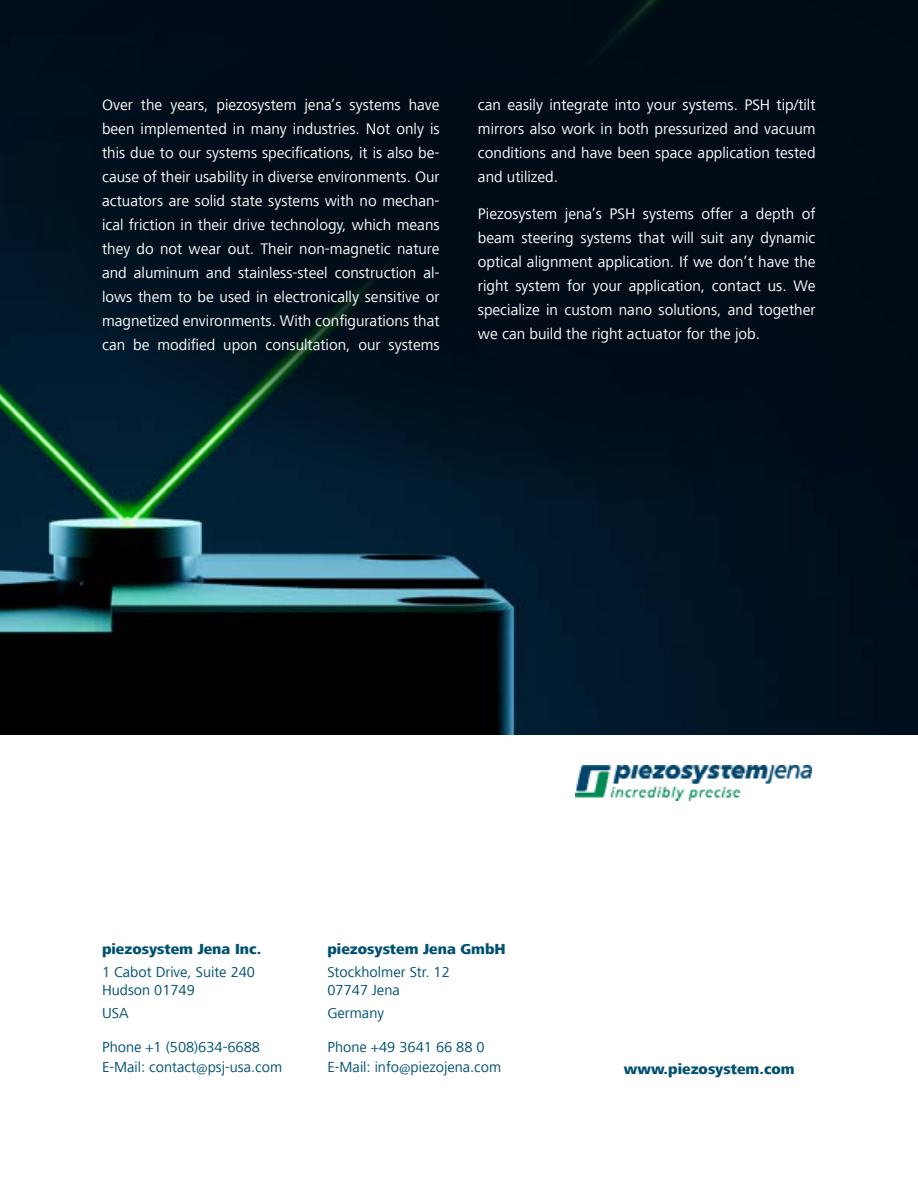
<style>
.page{position:relative;width:918px;height:1188px;background:#fff}
.page>*{position:absolute;margin:0;border:0;box-sizing:border-box;transform-origin:0 0}
.t1{font:15.75px/24px "Frutiger Next LT";color:#fff;text-align:justify}
.t2{font:15px/18px "Frutiger Next LT";color:#005172}
.t3{font:800 15px "Frutiger Next LT";color:#005172}
</style>
<div class="page">
<img style="left:0;top:0;width:918px;height:735px">
<svg style="left:2px;top:0;width:916px;height:500px;background:#01101c"></svg>
<img style="left:576px;top:766px;width:236px;height:34px">
<p class="t1" style="left:102px;top:93px;width:339px">Over the years, piezosystem jena’s systems have been implemented in many industries. Not only is this due to our systems specifications, it is also be&shy;cause of their usability in diverse environments. Our actuators are solid state systems with no mechan&shy;ical friction in their drive technology, which means they do not wear out. Their non-magnetic nature and aluminum and stainless-steel construction al&shy;lows them to be used in electronically sensitive or magnetized environments. With configurations that can be modified upon consultation, our systems</p>
<p class="t1" style="left:478px;top:93px;width:339px">can easily integrate into your systems. PSH tip/tilt mirrors also work in both pressurized and vacuum conditions and have been space application tested and utilized.</p>
<p class="t1" style="left:478px;top:202px;width:339px">Piezosystem jena’s PSH systems offer a depth of beam steering systems that will suit any dynamic optical alignment application. If we don’t have the right system for your application, contact us. We specialize in custom nano solutions, and together we can build the right actuator for the job.</p>
<p class="t3" style="left:102px;top:941px;width:161px">piezosystem Jena Inc.</p>
<p class="t2" style="left:102px;top:963px;width:155px">1 Cabot Drive, Suite 240<br>Hudson 01749</p>
<p class="t2" style="left:102px;top:1004px;width:28px">USA</p>
<p class="t2" style="left:102px;top:1038px;width:182px;line-height:19.5px">Phone +1 (508)634-6688<br>E-Mail: contact@psj-usa.com</p>
<p class="t3" style="left:327px;top:941px;width:180px">piezosystem Jena GmbH</p>
<p class="t2" style="left:327px;top:963px;width:124px">Stockholmer Str. 12<br>07747 Jena</p>
<p class="t2" style="left:327px;top:1004px;width:58px">Germany</p>
<p class="t2" style="left:327px;top:1038px;width:175px;line-height:19.5px">Phone +49 3641 66 88 0<br>E-Mail: info@piezojena.com</p>
<p class="t3" style="left:624px;top:1061px;width:172px">www.piezosystem.com</p>
</div>
